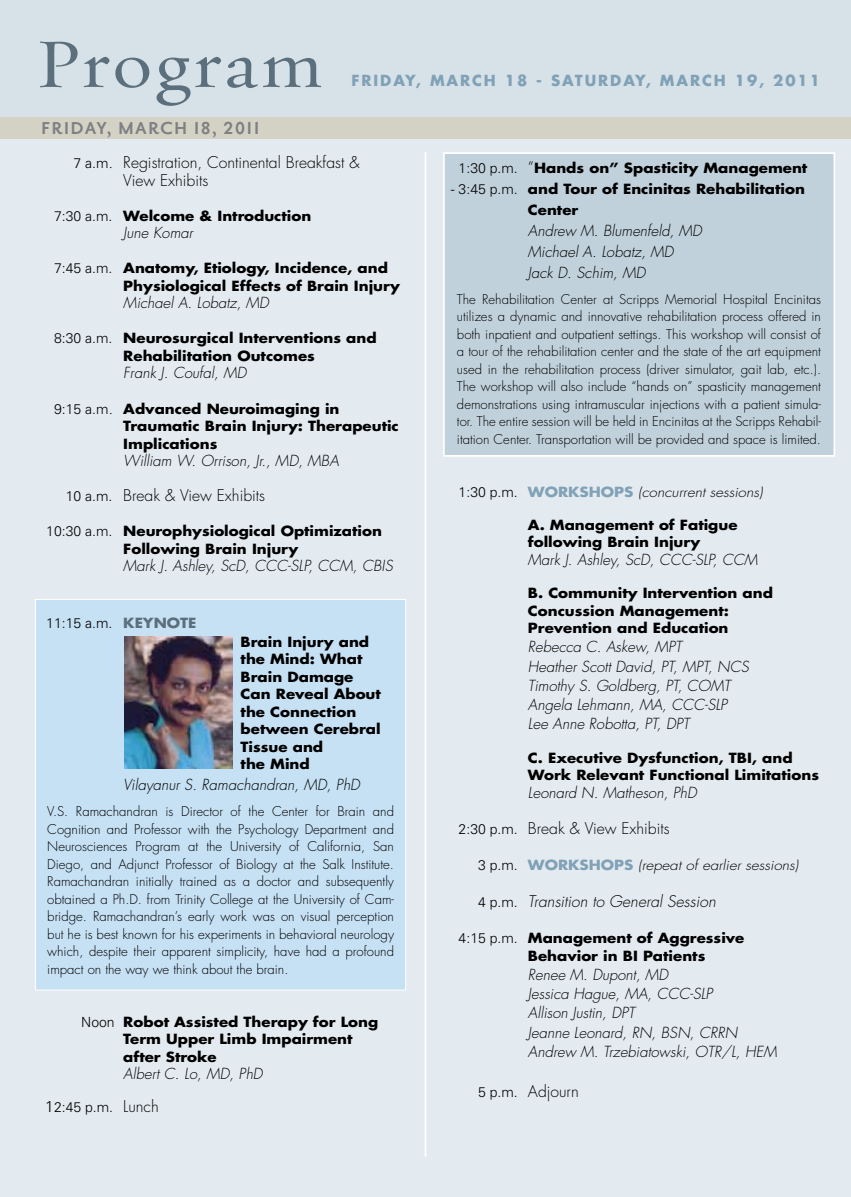
<style>
.page{position:relative;width:851px;height:1197px;background:#fff}
.page>*{position:absolute;margin:0;border:0;box-sizing:border-box;transform-origin:0 0}
.t1{font:70px "Requiem Text HTF Roman";letter-spacing:.04em;color:#5c6f7c;scale:1.1 1}
.t2{font:700 21px "Priori San";letter-spacing:.06em;color:#7e8083}
.t3{font:300 15.75px/17.5px "Futura";color:#000}
.t4{font:italic 300 15.75px "Futura";color:#000}
.t5{font:italic 300 14.88px/19.2px "Futura";color:#000}
.t6{font:700 14.88px "Futura";letter-spacing:.13em;color:#80a1b6}
.t7{font:300 14px "Univers";color:#000}
.t8{font:700 13.65px/17.5px "Futura";color:#000;scale:1.1 1}
.t9{font:italic 300 13.65px "Futura";color:#000;scale:1.1 1}
.t10{font:700 13.65px "Futura";color:#80a1b6;scale:1.1 1}
.t11{font:300 13.12px/17.5px "Futura";color:#000;text-align:justify}
.s1{font-family:"Univers";font-size:14px}
.s2{font-family:"Univers";font-weight:300;font-size:14px}
.s3{font-weight:300;font-size:15.75px}
.s4{font-family:"Futura";font-weight:700;font-size:13.65px;color:#5c6f7c}
.s5{font-size:15.75px}
.s6{font-family:"Futura";font-size:15.75px}
.s7{font-family:"Univers";font-weight:300;font-size:14px;color:#000}
.s8{font-family:"Univers";font-style:normal;font-size:14px}
</style>
<div class="page">
<div style="left:0;top:0;width:850px;height:1197px;background:#e4ebf0"></div>
<div style="left:0;top:0;width:850px;height:122px;background:#d6e1e8"></div>
<div style="left:0;top:117px;width:850px;height:21px;background:#d3d2c4"></div>
<div style="left:443px;top:152px;width:392px;height:305px;background:#c1d1db;border:2px solid #fff"></div>
<hr style="left:424px;top:152px;width:2px;height:1005px;background:#fff">
<div style="left:35px;top:599px;width:370px;height:391px;background:#c6e0f4"></div>
<div style="left:35px;top:599px;width:371px;height:391px;border:1px solid #fff"></div>
<img style="left:125px;top:636px;width:107px;height:132px">
<h1 class="t1" style="left:35px;top:22px;width:263px">Program</h1>
<p class="t6" style="left:351px;top:71px;width:42px">Friday</p>
<p class="t6" style="left:416px;top:71px;width:28px">, march</p>
<p class="t6" style="left:505px;top:71px;width:71px">18 - Saturday</p>
<p class="t6" style="left:646px;top:71px;width:44px">, March</p>
<p class="t6" style="left:734px;top:71px;width:86px">19, 2011</p>
<h2 class="t2" style="left:41px;top:118px;width:220px">friday, March 18, 2011</h2>
<p class="t3" style="left:123px;top:154px;width:237px;text-indent:-50px"><span class="s1">7 a.m</span>. Registration, Continental Breakfast &amp;<br>View Exhibits</p>
<p class="t8" style="left:54px;top:207px;width:235px"><span class="s2">7:30 a.m.</span> Welcome &amp; Introduction</p>
<p class="t5" style="left:123px;top:224px;width:71px">June Komar</p>
<p class="t8" style="left:123px;top:259px;width:253px;text-indent:-69px"><span class="s2">7:45 a.m.</span> Anatomy, Etiology, Incidence, and<br>Physiological Effects of Brain Injury</p>
<p class="t5" style="left:123px;top:294px;width:147px">Michael A. Lobatz, MD</p>
<p class="t8" style="left:54px;top:329px;width:295px;text-align:center"><span class="s2">8:30 a.m.</span> Neurosurgical Interventions and<br>Rehabilitation Outcomes</p>
<p class="t5" style="left:123px;top:364px;width:125px">Frank J. Coufal, MD</p>
<p class="t8" style="left:54px;top:400px;width:261px"><span class="s2">9:15 a.m</span><span class="s3">.</span> Advanced Neuroimaging in</p>
<p class="t8" style="left:123px;top:417px;width:252px">Traumatic Brain Injury: Therapeutic</p>
<p class="t8" style="left:41px;top:435px;width:21px">I</p>
<p class="t8" style="left:128px;top:435px;width:83px">mplications</p>
<p class="t5" style="left:123px;top:451px;width:217px">William W. Orrison, Jr., MD, MBA</p>
<p class="t3" style="left:66px;top:487px;width:201px"><span class="s1">10 a.m.</span> Break &amp; View Exhibits</p>
<p class="t8" style="left:46px;top:522px;width:307px;text-align:center"><span class="s2">10:30 a.m.</span> Neurophysiological Optimization<br>Following Brain Injury</p>
<p class="t5" style="left:123px;top:557px;width:271px">Mark J. Ashley, ScD, CCC-SLP, CCM, CBIS</p>
<p class="t7" style="left:46px;top:614px;width:89px">11:15 a.m. <span class="s4">Keynote</span></p>
<p class="t8" style="left:241px;top:633px;width:129px">Brain Injury and the Mind: What<br>Brain Damage<br>Can Reveal About the Connection between Cerebral<br>Tissue and<br>the Mind</p>
<p class="t5" style="left:123px;top:776px;width:238px">Vilayanur S. Ramachandran, MD, PhD</p>
<p class="t11" style="left:47px;top:803px;width:348px">V.S. Ramachandran is Director of the Center for Brain and Cognition and Professor with the Psychology Department and Neurosciences Program at the University of California, San Diego, and Adjunct Professor of Biology at the Salk Institute.<br>Ramachandran initially trained as a doctor and subsequently obtained a Ph.D. from Trinity College at the University of Cam&shy;bridge. Ramachandran’s early work was on visual perception but he is best known for his experiments in behavioral neurology which, despite their apparent simplicity, have had a profound impact on the way we think about the brain.</p>
<p class="t8" style="left:123px;top:1012px;width:233px;text-indent:-42px"><span class="s2">Noon</span> Robot Assisted Therapy for Long<br>Term Upper Limb Impairment after Stroke</p>
<p class="t5" style="left:123px;top:1064px;width:141px">Albert C. Lo, MD, PhD</p>
<p class="t7" style="left:45px;top:1099px;width:115px"><span class="s5">1</span>2:45 p.m. <span class="s6">Lunch</span></p>
<p class="t8" style="left:458px;top:159px;width:318px"><span class="s2">1:30 p.m.</span> <span class="s3">“</span>Hands on” Spasticity Management</p>
<p class="t8" style="left:528px;top:178px;width:253px;line-height:21px;text-indent:-77px"><span class="s2">- 3:45 p.m.</span> and Tour of Encinitas Rehabilitation<br>Center</p>
<p class="t5" style="left:528px;top:221px;width:175px;line-height:21px">Andrew M. Blumenfeld, MD<br>Michael A. Lobatz, MD<br>Jack D. Schim, MD</p>
<p class="t11" style="left:457px;top:291px;width:365px">The Rehabilitation Center at Scripps Memorial Hospital Encinitas utilizes a dynamic and innovative rehabilitation process offered in both inpatient and outpatient settings. This workshop will consist of a tour of the rehabilitation center and the state of the art equipment used in the rehabilitation process (driver simulator, gait lab, etc.).<br>The workshop will also include “hands on” spasticity management demonstrations using intramuscular injections with a patient simula&shy;tor. The entire session will be held in Encinitas at the Scripps Rehabil&shy;itation Center. Transportation will be provided and space is limited.</p>
<p class="t10" style="left:458px;top:482px;width:121px"><span class="s7">1:30 p.m.</span> Workshops</p>
<p class="t9" style="left:638px;top:483px;width:115px">(concurrent sessions)</p>
<p class="t8" style="left:528px;top:516px;width:192px">A. Management of Fatigue following Brain Injury</p>
<p class="t5" style="left:528px;top:550px;width:231px">Mark J. Ashley, ScD, CCC-SLP, CCM</p>
<p class="t8" style="left:528px;top:584px;width:224px">B. Community Intervention and<br>Concussion Management:<br>Prevention and Education</p>
<p class="t5" style="left:528px;top:638px;width:222px">Rebecca C. Askew, MPT<br>Heather Scott David, PT, MPT, NCS<br>Timothy S. Goldberg, PT, COMT<br>Angela Lehmann, MA, CCC-SLP<br>Lee Anne Robotta, PT, DPT</p>
<p class="t8" style="left:528px;top:749px;width:266px">C. Executive Dysfunction, TBI, and<br>Work Relevant Functional Limitations</p>
<p class="t5" style="left:528px;top:783px;width:170px">Leonard N. Matheson, PhD</p>
<p class="t3" style="left:458px;top:820px;width:212px"><span class="s1">2:30 p.m.</span> Break &amp; View Exhibits</p>
<p class="t10" style="left:478px;top:856px;width:103px"><span class="s7">3 p.m.</span> Workshops</p>
<p class="t9" style="left:638px;top:857px;width:147px">(repeat of earlier sessions)</p>
<p class="t4" style="left:478px;top:892px;width:239px"><span class="s8">4 p.m.</span> Transition to General Session</p>
<p class="t8" style="left:528px;top:929px;width:198px;text-indent:-69px"><span class="s2">4:15 p.m.</span> Management of Aggressive<br>Behavior in BI Patients</p>
<p class="t5" style="left:528px;top:965px;width:250px">Renee M. Dupont, MD<br>Jessica Hague, MA, CCC-SLP<br>Allison Justin, DPT<br>Jeanne Leonard, RN, BSN, CRRN<br>Andrew M. Trzebiatowski, OTR/L, HEM</p>
<p class="t3" style="left:478px;top:1083px;width:102px"><span class="s1">5 p.m.</span> Adjourn</p>
</div>
